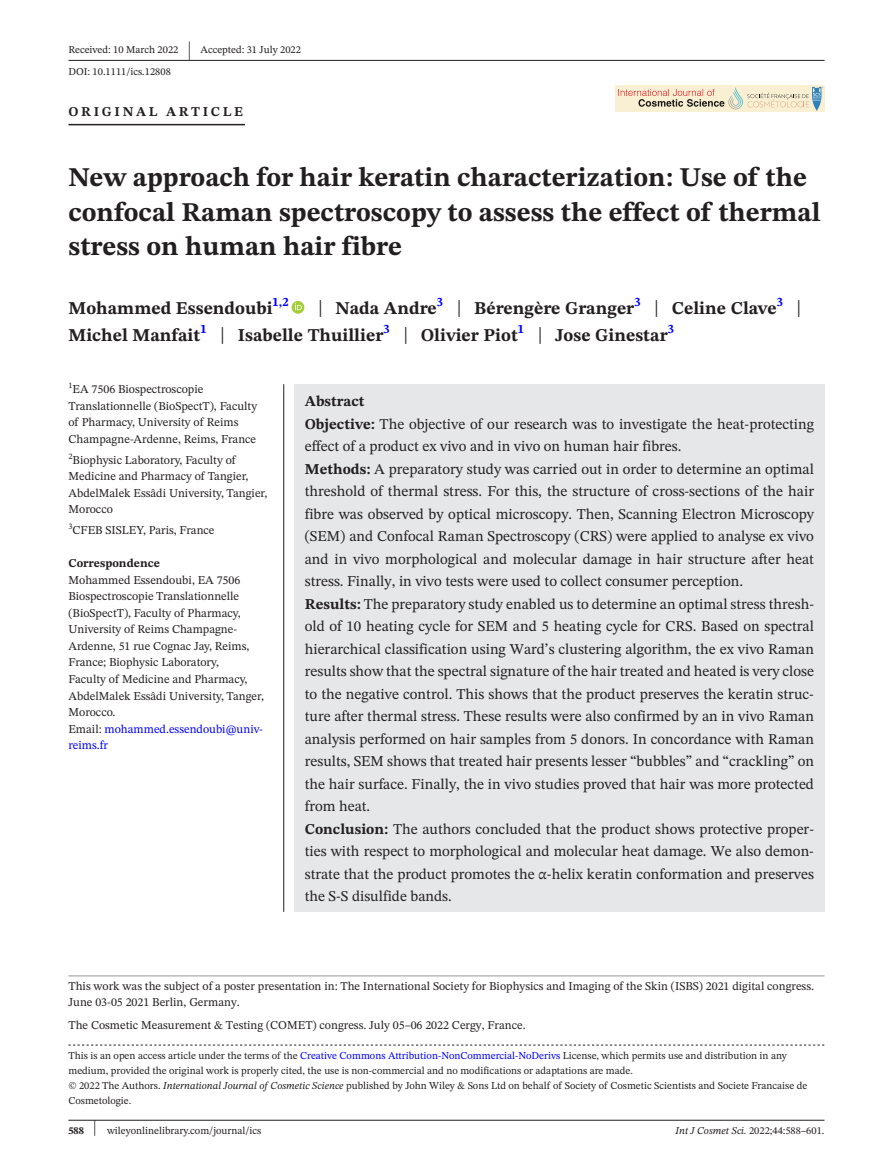
<style>
.page{position:relative;width:893px;height:1174px;background:#fff}
.page>*{position:absolute;margin:0;border:0;box-sizing:border-box;transform-origin:0 0}
.t1{font:700 27px/34.5px "STIX Two Text";color:#231f20}
.t2{font:25.65px "STIX Two Text";color:#231f20;scale:.49 1}
.t3{font:700 18px/27px "STIX Two Text";color:#231f20}
.t4{font:15px/22.5px "STIX Two Text";color:#231f20}
.t5{font:700 13.5px "STIX Two Text";letter-spacing:.2em;color:#231f20}
.t6{font:12px/16.5px "STIX Two Text";color:#231f20}
.t7{font:700 12px "STIX Two Text";color:#231f20}
.t8{font:10.5px/15px "STIX Two Text";color:#231f20}
.s1{font-weight:400;font-size:23.4px}
.s2{color:#00f}
.s3{font-weight:700}
.s4{font-style:italic}
.s5{font-size:22.2px}
</style>
<div class="page">
<hr style="left:68px;top:1119px;width:756px;height:1px;background:#231f20">
<img style="left:615px;top:85px;width:209px;height:26px">
<svg style="left:618px;top:87px;width:191px;height:22px;background:#e4d5bc"></svg>
<hr style="left:68px;top:60px;width:756px;height:1px;background:#231f20">
<hr style="left:68px;top:124px;width:177px;height:1px;background:#231f20">
<svg style="left:292px;top:301px;width:12px;height:13px"></svg>
<svg style="left:295px;top:303px;width:7px;height:7px"></svg>
<svg style="left:68px;top:1044px;width:756px;height:1px"></svg>
<hr style="left:68px;top:975px;width:756px;height:1px;background:#939598">
<div style="left:294px;top:384px;width:530px;height:528px;background:#e6e7e9"></div>
<hr style="left:283px;top:384px;width:1px;height:528px;background:#231f20">
<p class="t8" style="left:68px;top:42px;width:111px">Received: 10 March 2022</p>
<h2 class="t2" style="left:188px;top:32px;width:8px">|</h2>
<p class="t8" style="left:201px;top:42px;width:102px">Accepted: 31 July 2022</p>
<p class="t8" style="left:68px;top:64px;width:104px">DOI: 10.1111/ics.12808</p>
<p class="t5" style="left:68px;top:101px;width:176px">ORIGINAL ARTICLE</p>
<h1 class="t1" style="left:68px;top:161px;width:754px">New approach for hair keratin characterization: Use of the confocal Raman spectroscopy to assess the effect of thermal stress on human hair fibre</h1>
<p class="t3" style="left:68px;top:295px;width:734px;text-indent:250px"><span class="s1">|</span> Nada Andre<sup>3</sup> <span class="s1">|</span> Bérengère Granger<sup>3</sup> <span class="s1">|</span> Celine Clave<sup>3</sup> <span class="s1">|<br></span>Michel Manfait<sup>1</sup> <span class="s1">|</span> Isabelle Thuillier<sup>3</sup> <span class="s1">|</span> Olivier Piot<sup>1</sup> <span class="s1">|</span> Jose Ginestar<sup>3</sup></p>
<p class="t3" style="left:68px;top:295px;width:222px">Mohammed Essendoubi<sup>1,2</sup></p>
<p class="t6" style="left:68px;top:381px;width:190px"><sup>1</sup>EA 7506 Biospectroscopie Translationnelle (BioSpectT), Faculty of Pharmacy, University of Reims Champagne-Ardenne, Reims, France</p>
<p class="t6" style="left:68px;top:451px;width:200px"><sup>2</sup>Biophysic Laboratory, Faculty of<br>Medicine and Pharmacy of Tangier,<br>AbdelMalek Essâdi University, Tangier,<br>Morocco</p>
<p class="t6" style="left:68px;top:522px;width:148px"><sup>3</sup>CFEB SISLEY, Paris, France</p>
<p class="t7" style="left:68px;top:555px;width:93px">Correspondence</p>
<p class="t6" style="left:68px;top:571px;width:197px">Mohammed Essendoubi, EA 7506<br>Biospectroscopie Translationnelle (BioSpectT), Faculty of Pharmacy,<br>University of Reims Champagne-<br>Ardenne, 51 rue Cognac Jay, Reims,<br>France; Biophysic Laboratory,<br>Faculty of Medicine and Pharmacy,<br>AbdelMalek Essâdi University, Tanger,<br>Morocco.<br>Email: <span class="s2">mohammed.essendoubi@univ&shy;reims.fr</span></p>
<p class="t4" style="left:305px;top:390px;width:511px"><span class="s3">Abstract<br>Objective:</span> The objective of our research was to investigate the heat-protecting effect of a product ex vivo and in vivo on human hair fibres.<br><span class="s3">Methods:</span> A preparatory study was carried out in order to determine an optimal threshold of thermal stress. For this, the structure of cross-sections of the hair fibre was observed by optical microscopy. Then, Scanning Electron Microscopy (SEM) and Confocal Raman Spectroscopy (CRS) were applied to analyse ex vivo and in vivo morphological and molecular damage in hair structure after heat stress. Finally, in vivo tests were used to collect consumer perception.<br><span class="s3">Results:</span> The preparatory study enabled us to determine an optimal stress thresh&shy;old of 10 heating cycle for SEM and 5 heating cycle for CRS. Based on spectral hierarchical classification using Ward’s clustering algorithm, the ex vivo Raman results show that the spectral signature of the hair treated and heated is very close to the negative control. This shows that the product preserves the keratin struc&shy;ture after thermal stress. These results were also confirmed by an in vivo Raman analysis performed on hair samples from 5 donors. In concordance with Raman results, SEM shows that treated hair presents lesser “bubbles” and “crackling” on the hair surface. Finally, the in vivo studies proved that hair was more protected from heat.<br><span class="s3">Conclusion:</span> The authors concluded that the product shows protective proper&shy;ties with respect to morphological and molecular heat damage. We also demon&shy;strate that the product promotes the α-helix keratin conformation and preserves the S-S disulfide bands.</p>
<p class="t6" style="left:68px;top:977px;width:747px">This work was the subject of a poster presentation in: The International Society for Biophysics and Imaging of the Skin (ISBS) 2021 digital congress.<br>June 03-05 2021 Berlin, Germany.</p>
<p class="t6" style="left:68px;top:1016px;width:459px">The Cosmetic Measurement &amp; Testing (COMET) congress. July 05–06 2022 Cergy, France.</p>
<p class="t8" style="left:68px;top:1048px;width:740px">This is an open access article under the terms of the <span class="s2">Creative Commons Attribution-NonCommercial-NoDerivs</span> License, which permits use and distribution in any medium, provided the original work is properly cited, the use is non-commercial and no modifications or adaptations are made.<br>© 2022 The Authors. <span class="s4">International Journal of Cosmetic Science</span> published by John Wiley &amp; Sons Ltd on behalf of Society of Cosmetic Scientists and Societe Francaise de Cosmetologie.</p>
<p class="t8" style="left:68px;top:1123px;width:194px"><span class="s3">588</span> <span class="s5">|</span> wileyonlinelibrary.com/journal/ics</p>
<p class="t8" style="left:675px;top:1123px;width:150px"><span class="s4">Int J Cosmet Sci.</span> 2022;44:588–601.</p>
</div>
